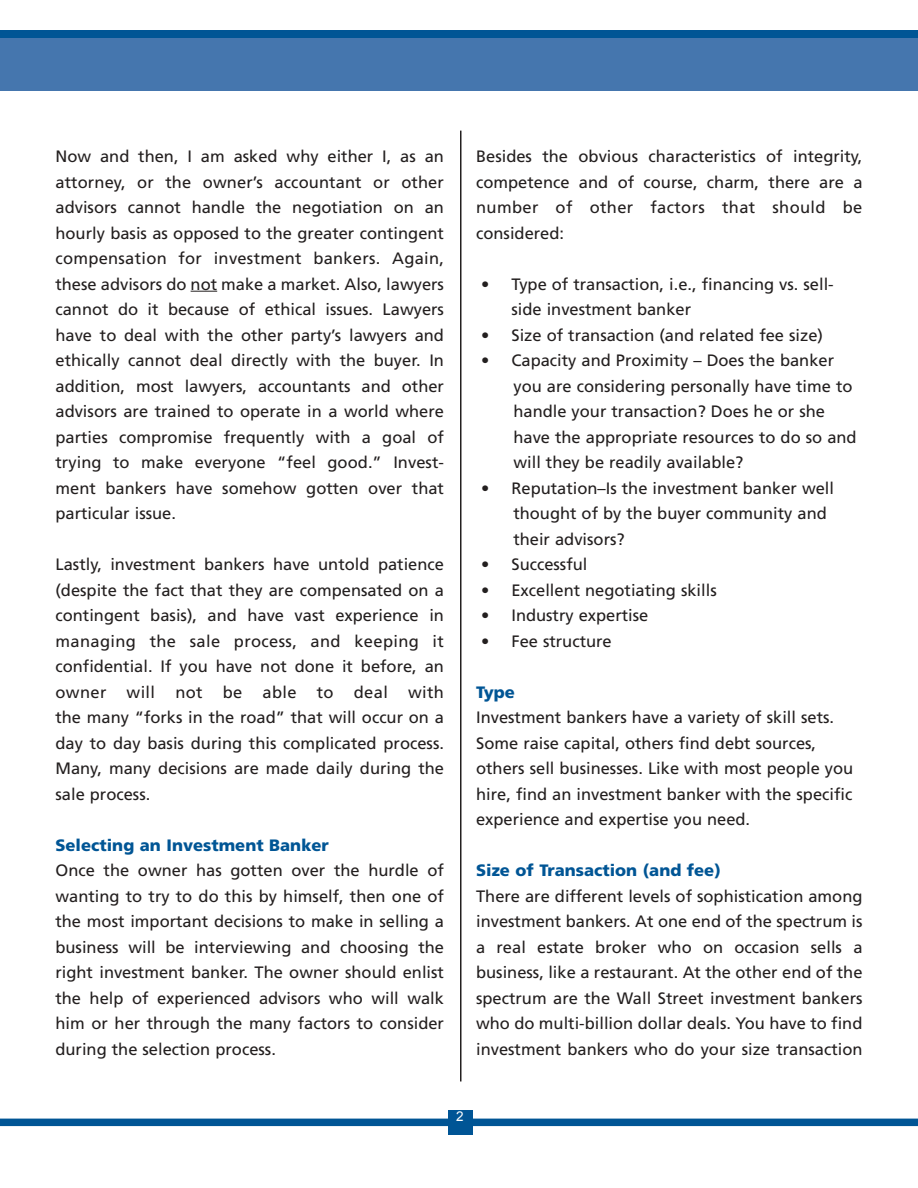
<style>
.page{position:relative;width:918px;height:1188px;background:#fff}
.page>*{position:absolute;margin:0;border:0;box-sizing:border-box;transform-origin:0 0}
.t1{font:16.5px/25.5px "Frutiger";color:#231f1f;text-align:justify}
.t2{font:900 16.5px "Frutiger";color:#005595}
.t3{font:13.5px "Arial";color:#fff}
</style>
<div class="page">
<div style="left:0;top:30px;width:918px;height:52px;background:#005595"></div>
<div style="left:0;top:38px;width:918px;height:52px;background:#4576ae"></div>
<hr style="left:460px;top:131px;width:2px;height:950px;background:#231f1f">
<svg style="left:191px;top:291px;width:26px;height:1px"></svg>
<div style="left:0;top:1119px;width:918px;height:7px;background:#005595"></div>
<div style="left:448px;top:1110px;width:24px;height:24px;background:#005595"></div>
<p class="t1" style="left:55px;top:145px;width:390px">Now and then, I am asked why either I, as an attorney, or the owner’s accountant or other advisors cannot handle the negotiation on an hourly basis as opposed to the greater contingent compensation for investment bankers. Again, these advisors do not make a market. Also, lawyers cannot do it because of ethical issues. Lawyers have to deal with the other party’s lawyers and ethically cannot deal directly with the buyer. In addition, most lawyers, accountants and other advisors are trained to operate in a world where parties compromise frequently with a goal of trying to make everyone “feel good.” Invest&shy;ment bankers have somehow gotten over that particular issue.</p>
<p class="t1" style="left:55px;top:553px;width:390px">Lastly, investment bankers have untold patience (despite the fact that they are compensated on a contingent basis), and have vast experience in managing the sale process, and keeping it confidential. If you have not done it before, an owner will not be able to deal with the many “forks in the road” that will occur on a day to day basis during this complicated process.<br>Many, many decisions are made daily during the sale process.</p>
<p class="t2" style="left:55px;top:838px;width:275px">Selecting an Investment Banker</p>
<p class="t1" style="left:55px;top:859px;width:390px">Once the owner has gotten over the hurdle of wanting to try to do this by himself, then one of the most important decisions to make in selling a business will be interviewing and choosing the right investment banker. The owner should enlist the help of experienced advisors who will walk him or her through the many factors to consider during the selection process.</p>
<p class="t1" style="left:476px;top:145px;width:388px">Besides the obvious characteristics of integrity, competence and of course, charm, there are a number of other factors that should be considered:</p>
<p class="t1" style="left:511px;top:273px;width:324px;text-indent:-30px">• Type of transaction, i.e., financing vs. sell&shy;side investment banker</p>
<p class="t1" style="left:481px;top:324px;width:343px">• Size of transaction (and related fee size)</p>
<p class="t1" style="left:513px;top:349px;width:345px;text-align:left;text-indent:-32px">• Capacity and Proximity – Does the banker you are considering personally have time to handle your transaction? Does he or she have the appropriate resources to do so and will they be readily available?</p>
<p class="t1" style="left:513px;top:477px;width:322px;text-align:left;text-indent:-32px">• Reputation–Is the investment banker well thought of by the buyer community and their advisors?</p>
<p class="t1" style="left:481px;top:553px;width:108px">• Successful</p>
<p class="t1" style="left:481px;top:579px;width:237px">• Excellent negotiating skills</p>
<p class="t1" style="left:481px;top:604px;width:169px">• Industry expertise</p>
<p class="t1" style="left:481px;top:630px;width:132px">• Fee structure</p>
<p class="t2" style="left:476px;top:686px;width:40px">Type</p>
<p class="t1" style="left:476px;top:706px;width:379px;text-align:left">Investment bankers have a variety of skill sets.<br>Some raise capital, others find debt sources, others sell businesses. Like with most people you hire, find an investment banker with the specific experience and expertise you need.</p>
<p class="t2" style="left:476px;top:864px;width:246px">Size of Transaction (and fee)</p>
<p class="t1" style="left:476px;top:885px;width:388px">There are different levels of sophistication among investment bankers. At one end of the spectrum is a real estate broker who on occasion sells a business, like a restaurant. At the other end of the spectrum are the Wall Street investment bankers who do multi-billion dollar deals. You have to find investment bankers who do your size transaction</p>
<p class="t3" style="left:456px;top:1109px;width:9px">2</p>
</div>
